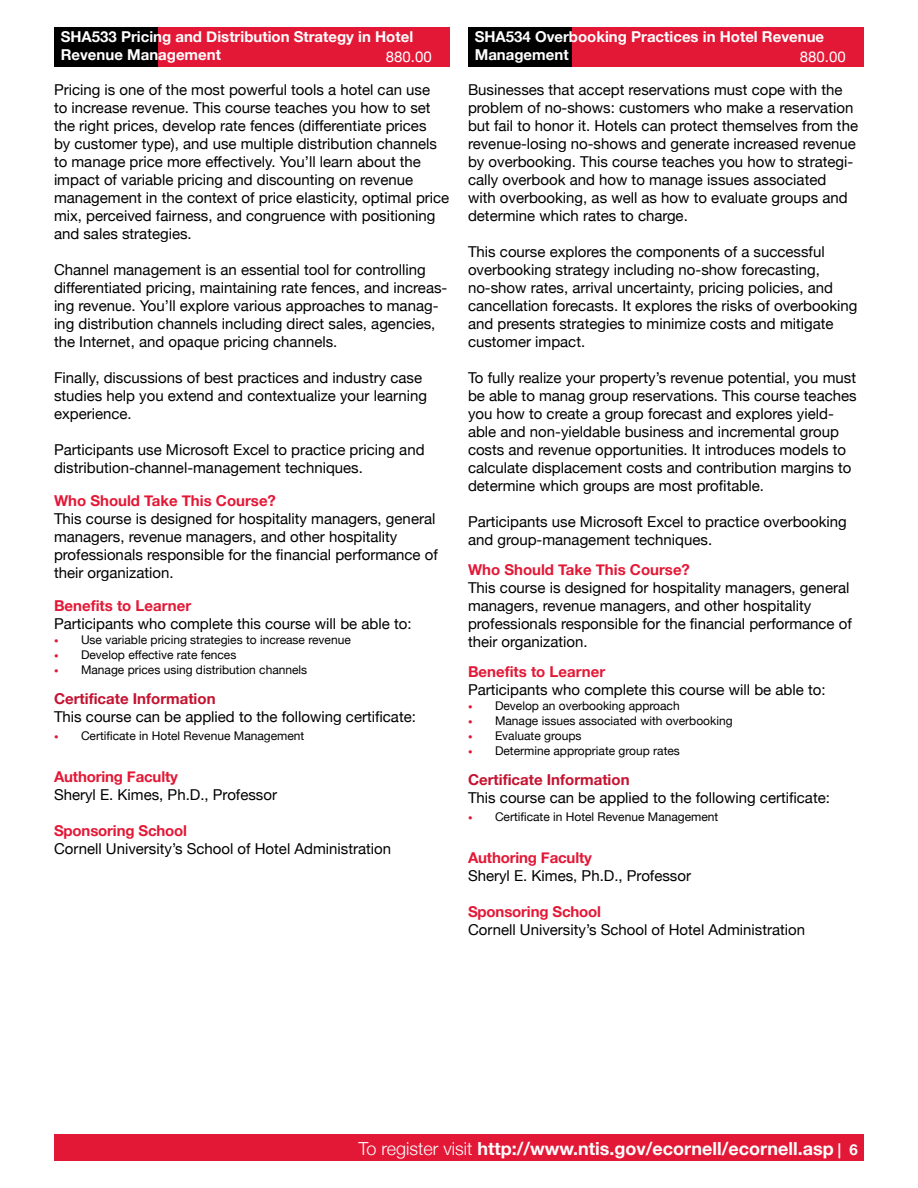
<style>
.page{position:relative;width:918px;height:1188px;background:#fff}
.page>*{position:absolute;margin:0;border:0;box-sizing:border-box;transform-origin:0 0}
.t1{font:700 18px "Helvetica Neue";color:#fff}
.t2{font:15px/18px "Helvetica Neue";color:#000}
.t3{font:700 15px "Helvetica Neue";letter-spacing:-.01em;color:#e31836}
.t4{font:700 15px/18px "Helvetica Neue";color:#fff}
.t5{font:700 15px "Helvetica Neue";color:#c41230}
.t6{font:15px "Helvetica Neue";color:#fff}
.t7{font:12px/15px "Helvetica Neue";color:#000}
.t8{font:9px/15px "Helvetica Neue";color:#e31836;text-align:justify}
.s1{font-weight:300}
.s2{font-size:15px}
</style>
<div class="page">
<div style="left:54px;top:1134px;width:810px;height:27px;background:#e31836"></div>
<div style="left:468px;top:27px;width:107px;height:40px;background:#000"></div>
<div style="left:573px;top:27px;width:291px;height:40px;background:#e31836"></div>
<div style="left:54px;top:27px;width:107px;height:40px;background:#000"></div>
<div style="left:159px;top:27px;width:291px;height:40px;background:#e31836"></div>
<p class="t4" style="left:61px;top:27px;width:354px;text-indent:60px">Pricing and Distribution Strategy in Hotel<br>Revenue Management</p>
<p class="t2" style="left:54px;top:81px;width:397px">Pricing is one of the most powerful tools a hotel can use<br>to increase revenue. This course teaches you how to set the right prices, develop rate fences (differentiate prices<br>by customer type), and use multiple distribution channels to manage price more effectively. You’ll learn about the impact of variable pricing and discounting on revenue management in the context of price elasticity, optimal price mix, perceived fairness, and congruence with positioning and sales strategies.</p>
<p class="t2" style="left:54px;top:261px;width:395px">Channel management is an essential tool for controlling differentiated pricing, maintaining rate fences, and increas&shy;ing revenue. You’ll explore various approaches to manag&shy;ing distribution channels including direct sales, agencies, the Internet, and opaque pricing channels.</p>
<p class="t2" style="left:54px;top:369px;width:375px">Finally, discussions of best practices and industry case studies help you extend and contextualize your learning experience.</p>
<p class="t2" style="left:54px;top:441px;width:372px">Participants use Microsoft Excel to practice pricing and distribution-channel-management techniques.</p>
<p class="t3" style="left:54px;top:492px;width:223px">Who Should Take This Course?</p>
<p class="t2" style="left:54px;top:510px;width:385px">This course is designed for hospitality managers, general managers, revenue managers, and other hospitality professionals responsible for the financial performance of their organization.</p>
<p class="t3" style="left:54px;top:597px;width:139px">Benefits to Learner</p>
<p class="t2" style="left:54px;top:615px;width:359px">Participants who complete this course will be able to:</p>
<p class="t7" style="left:81px;top:632px;width:271px">Use variable pricing strategies to increase revenue<br>Develop effective rate fences<br>Manage prices using distribution channels</p>
<p class="t5" style="left:54px;top:690px;width:163px">Certificate Information</p>
<p class="t2" style="left:54px;top:708px;width:363px">This course can be applied to the following certificate:</p>
<p class="t7" style="left:81px;top:728px;width:225px">Certificate in Hotel Revenue Management</p>
<p class="t3" style="left:54px;top:768px;width:126px">Authoring Faculty</p>
<p class="t2" style="left:54px;top:786px;width:225px">Sheryl E. Kimes, Ph.D., Professor</p>
<p class="t3" style="left:54px;top:822px;width:135px">Sponsoring School</p>
<p class="t2" style="left:54px;top:840px;width:339px">Cornell University’s School of Hotel Administration</p>
<p class="t4" style="left:61px;top:27px;width:41px">SHA533</p>
<p class="t4" style="left:475px;top:27px;width:351px;text-indent:60px">Overbooking Practices in Hotel Revenue<br>Management</p>
<p class="t2" style="left:468px;top:81px;width:392px">Businesses that accept reservations must cope with the problem of no-shows: customers who make a reservation but fail to honor it. Hotels can protect themselves from the revenue-losing no-shows and generate increased revenue by overbooking. This course teaches you how to strategi&shy;cally overbook and how to manage issues associated<br>with overbooking, as well as how to evaluate groups and determine which rates to charge.</p>
<p class="t2" style="left:468px;top:243px;width:391px">This course explores the components of a successful overbooking strategy including no-show forecasting, no-show rates, arrival uncertainty, pricing policies, and cancellation forecasts. It explores the risks of overbooking and presents strategies to minimize costs and mitigate customer impact.</p>
<p class="t2" style="left:468px;top:369px;width:390px">To fully realize your property’s revenue potential, you must be able to manag group reservations. This course teaches you how to create a group forecast and explores yield&shy;able and non-yieldable business and incremental group costs and revenue opportunities. It introduces models to calculate displacement costs and contribution margins to determine which groups are most profitable.</p>
<p class="t2" style="left:468px;top:513px;width:380px">Participants use Microsoft Excel to practice overbooking and group-management techniques.</p>
<p class="t3" style="left:468px;top:561px;width:223px">Who Should Take This Course?</p>
<p class="t2" style="left:468px;top:579px;width:385px">This course is designed for hospitality managers, general managers, revenue managers, and other hospitality professionals responsible for the financial performance of their organization.</p>
<p class="t3" style="left:468px;top:663px;width:139px">Benefits to Learner</p>
<p class="t2" style="left:468px;top:681px;width:359px">Participants who complete this course will be able to:</p>
<p class="t7" style="left:495px;top:698px;width:239px">Develop an overbooking approach<br>Manage issues associated with overbooking<br>Evaluate groups<br>Determine appropriate group rates</p>
<p class="t5" style="left:468px;top:771px;width:163px">Certificate Information</p>
<p class="t2" style="left:468px;top:789px;width:363px">This course can be applied to the following certificate:</p>
<p class="t7" style="left:495px;top:809px;width:225px">Certificate in Hotel Revenue Management</p>
<p class="t3" style="left:468px;top:849px;width:126px">Authoring Faculty</p>
<p class="t2" style="left:468px;top:867px;width:225px">Sheryl E. Kimes, Ph.D., Professor</p>
<p class="t3" style="left:468px;top:903px;width:135px">Sponsoring School</p>
<p class="t2" style="left:468px;top:921px;width:339px">Cornell University’s School of Hotel Administration</p>
<p class="t4" style="left:475px;top:27px;width:41px">SHA534</p>
<p class="t6" style="left:386px;top:48px;width:47px">880.00</p>
<p class="t6" style="left:800px;top:48px;width:47px">880.00</p>
<p class="t8" style="left:54px;top:633px;width:6px">• • •</p>
<p class="t8" style="left:468px;top:699px;width:6px">• • • •</p>
<p class="t8" style="left:54px;top:729px;width:6px">•</p>
<p class="t8" style="left:468px;top:810px;width:6px">•</p>
<p class="t1" style="left:359px;top:1137px;width:484px"><span class="s1">To register visit</span> http://www.ntis.gov/ecornell/ecornell.asp <span class="s2">|</span></p>
</div>
